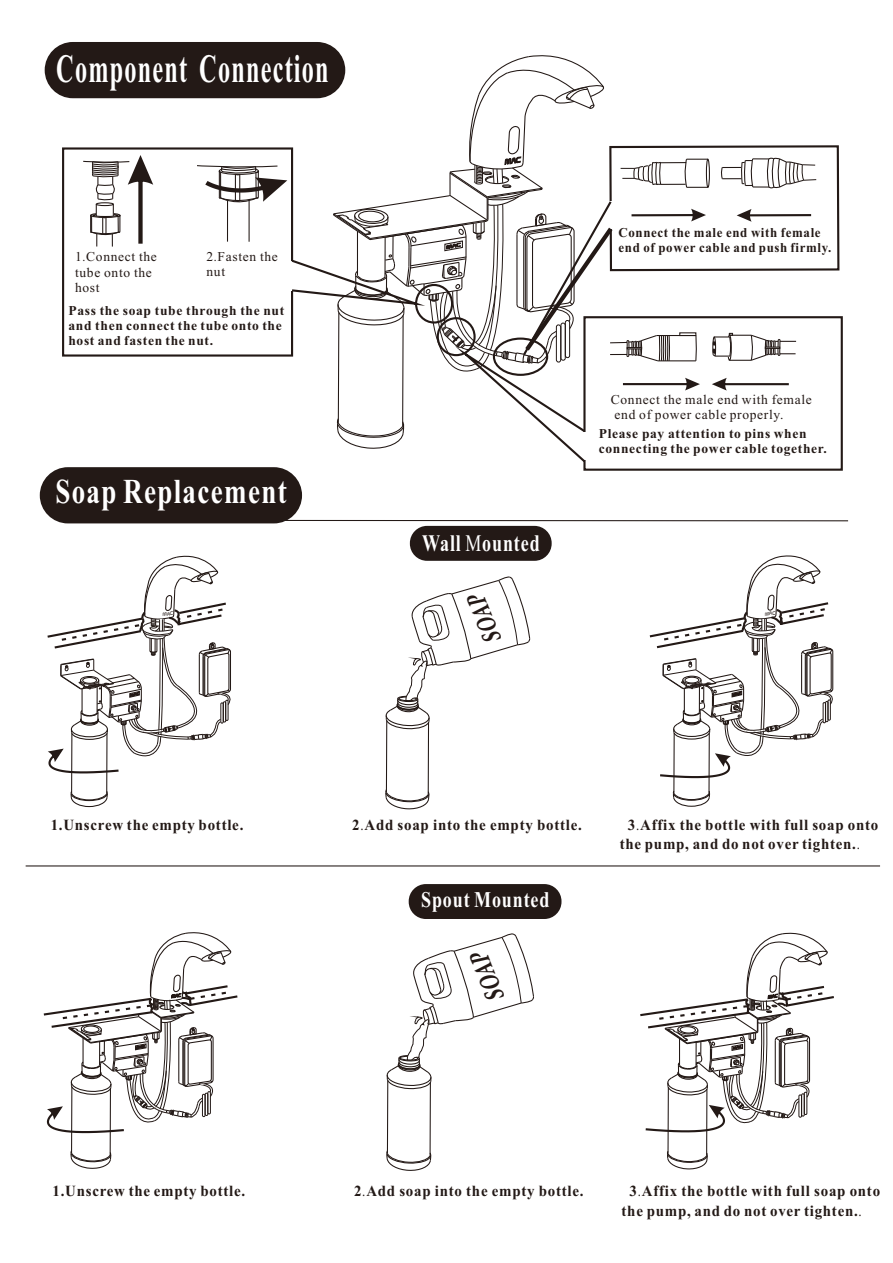
<style>
.page{position:relative;width:893px;height:1263px;background:#fff}
.page>*{position:absolute;margin:0;border:0;box-sizing:border-box;transform-origin:0 0}
.t1{font:700 40.2px "Times New Roman";letter-spacing:.05em;color:#fff;scale:.6 1}
.t2{font:700 34.95px "Times New Roman";letter-spacing:.05em;color:#fff;scale:.77 1}
.t3{font:italic 700 27px "Adobe Garamond Pro";color:#231916;scale:.71 1}
.t4{font:italic 700 26.55px "Adobe Garamond Pro";color:#231916;scale:.71 1}
.t5{font:700 23.7px "Times New Roman";letter-spacing:.05em;color:#fff;scale:.76 1}
.t6{font:700 22.5px "Times New Roman";letter-spacing:.05em;color:#fff;scale:.8 1}
.t7{font:700 15.45px/19.4px "Times New Roman";letter-spacing:.05em;color:#231916;scale:.96 1}
.t8{font:700 13.5px/15px "Times New Roman";letter-spacing:.05em;color:#231916}
.t9{font:13.5px/15.3px "Times New Roman";letter-spacing:.05em;color:#231916}
.t10{font:700 13.5px/15px "Times New Roman";letter-spacing:.05em;color:#231916;scale:.96 1}
.s1{font-family:"Adobe Fangsong Std"}
.s2{font-weight:400}
.s3{font-family:"Adobe Fangsong Std";font-weight:400}
</style>
<div class="page">
<div style="left:40px;top:467px;width:262px;height:56px;background:#231916;border-radius:28px"></div>
<div style="left:409px;top:884px;width:152px;height:35px;background:#231916;border-radius:17px"></div>
<div style="left:410px;top:526px;width:142px;height:35px;background:#231916;border-radius:17px"></div>
<hr style="left:106px;top:733px;width:2px;height:61px;background:#231916">
<hr style="left:71px;top:733px;width:1px;height:61px;background:#231916">
<svg style="left:70px;top:790px;width:38px;height:18px"></svg>
<hr style="left:708px;top:733px;width:2px;height:60px;background:#231916">
<hr style="left:673px;top:733px;width:2px;height:60px;background:#231916">
<svg style="left:672px;top:790px;width:39px;height:17px"></svg>
<hr style="left:428px;top:723px;width:1px;height:71px;background:#231916">
<hr style="left:386px;top:721px;width:1px;height:71px;background:#231916">
<svg style="left:385px;top:789px;width:45px;height:21px"></svg>
<svg style="left:385px;top:576px;width:146px;height:154px"></svg>
<hr style="left:110px;top:1089px;width:1px;height:66px;background:#231916">
<hr style="left:71px;top:1087px;width:1px;height:66px;background:#231916">
<svg style="left:70px;top:1149px;width:42px;height:20px"></svg>
<hr style="left:430px;top:1082px;width:1px;height:74px;background:#231916">
<hr style="left:387px;top:1080px;width:1px;height:73px;background:#231916">
<svg style="left:386px;top:1150px;width:46px;height:21px"></svg>
<svg style="left:386px;top:933px;width:148px;height:157px"></svg>
<hr style="left:219px;top:520px;width:629px;height:1px;background:#231916">
<hr style="left:26px;top:865px;width:854px;height:1px;background:#231916">
<svg style="left:83px;top:155px;width:70px;height:92px"></svg>
<div style="left:583px;top:316px;width:260px;height:155px;border:2px solid #231916"></div>
<div style="left:62px;top:147px;width:231px;height:210px;border:2px solid #231916"></div>
<div style="left:45px;top:42px;width:300px;height:56px;background:#231916;border-radius:28px"></div>
<hr style="left:706px;top:1089px;width:1px;height:67px;background:#231916">
<hr style="left:667px;top:1087px;width:2px;height:67px;background:#231916">
<svg style="left:667px;top:1150px;width:41px;height:20px"></svg>
<svg style="left:47px;top:555px;width:184px;height:218px"></svg>
<svg style="left:649px;top:555px;width:185px;height:223px"></svg>
<svg style="left:43px;top:932px;width:195px;height:201px"></svg>
<svg style="left:196px;top:49px;width:644px;height:415px"></svg>
<svg style="left:640px;top:932px;width:194px;height:200px"></svg>
<h1 class="t1" style="left:56px;top:55px;width:455px">Component Connection</h1>
<p class="t9" style="left:75px;top:251px;width:83px">1<span class="s1">.</span>Connect the tube onto the host</p>
<p class="t9" style="left:207px;top:250px;width:73px">2<span class="s1">.</span>Fasten the nut</p>
<p class="t8" style="left:68px;top:305px;width:217px">Pass the soap tube through the nut and then connect the tube onto the host and fasten the nut.</p>
<h2 class="t2" style="left:55px;top:480px;width:302px">Soap Replacement</h2>
<h3 class="t5" style="left:422px;top:535px;width:156px">Wall <span class="s2">M</span>ounted</h3>
<h3 class="t4" style="left:484px;top:646px;width:72px;rotate:-112deg">SOAP</h3>
<p class="t10" style="left:618px;top:227px;width:223px">Connect the male end with female end of power cable and push firmly.</p>
<p class="t9" style="left:611px;top:393px;width:203px">Connect the male end with female end of power cable properly.</p>
<p class="t8" style="left:599px;top:427px;width:229px">Please pay attention to pins when connecting the power cable together.</p>
<p class="t7" style="left:51px;top:817px;width:202px">1.Unscrew the empty bottle.</p>
<p class="t7" style="left:352px;top:817px;width:241px">2<span class="s3">.</span>Add soap into the empty bottle.</p>
<p class="t7" style="left:620px;top:817px;width:271px;text-indent:8px">3<span class="s3">.</span>Affix the bottle with full soap onto the pump, and do not over tighten.<span class="s3">.</span></p>
<h3 class="t6" style="left:421px;top:891px;width:162px">Spout Mounted</h3>
<h3 class="t3" style="left:487px;top:1004px;width:73px;rotate:-112deg">SOAP</h3>
<p class="t7" style="left:52px;top:1183px;width:202px">1.Unscrew the empty bottle.</p>
<p class="t7" style="left:354px;top:1183px;width:241px">2<span class="s3">.</span>Add soap into the empty bottle.</p>
<p class="t7" style="left:621px;top:1183px;width:271px;text-indent:8px">3<span class="s3">.</span>Affix the bottle with full soap onto the pump, and do not over tighten.<span class="s3">.</span></p>
</div>
